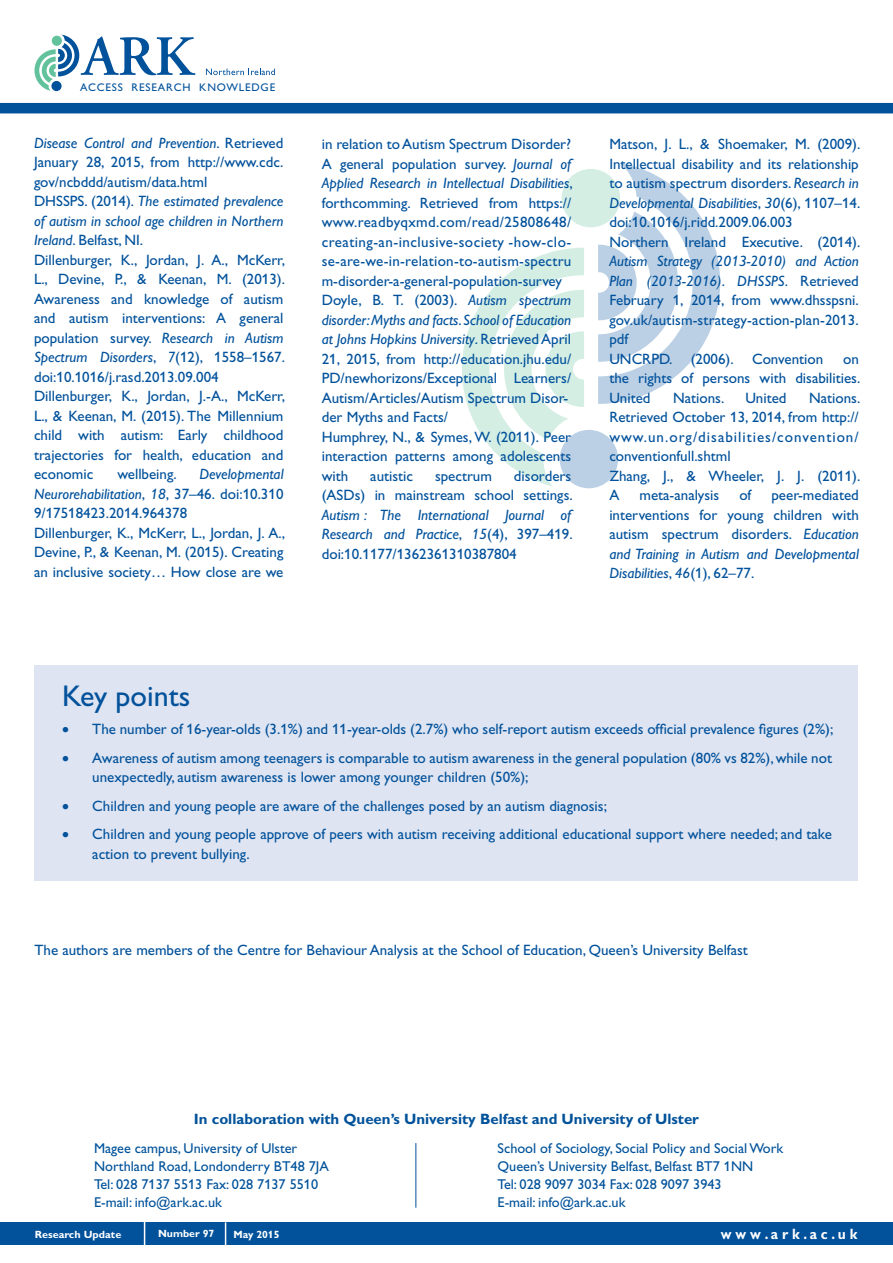
<style>
.page{position:relative;width:893px;height:1263px;background:#fff}
.page>*{position:absolute;margin:0;border:0;box-sizing:border-box;transform-origin:0 0}
.t1{font:30px "Gill Alt One";color:#01519b}
.Normal__Web{font:15px/19.5px "Gill Alt One";color:#01519b;text-align:justify}
.List_Paragraph{font:15px/19.5px "Gill Alt One";color:#01519b}
.Normal__Web-2{font:italic 15px/19.5px "Gill Alt One";color:#01519b;text-align:justify}
.Heading_4{font:700 15px "Gill Alt One";color:#01529a}
.t2{font:700 15px "Gill Alt One";color:#fff;scale:.92 1}
.t3{font:14.25px "Gill Alt One";color:#01529a}
.t4{font:11.1px "Gill Sans";letter-spacing:.075em;color:#01519b}
.t5{font:700 10.5px "Gill Alt One";color:#fff}
.s1{font-style:italic}
.s2{font-style:normal}
</style>
<div class="page">
<svg style="left:462px;top:247px;width:122px;height:241px"></svg>
<svg style="left:598px;top:163px;width:123px;height:241px"></svg>
<div style="left:562px;top:169px;width:58px;height:58px;background:#d4eee4;border-radius:50%"></div>
<div style="left:560px;top:430px;width:58px;height:58px;background:#bbd0e4;border-radius:50%"></div>
<div style="left:0;top:1222px;width:893px;height:23px;background:#01519b"></div>
<svg style="left:144px;top:1222px;width:1px;height:23px"></svg>
<svg style="left:225px;top:1222px;width:1px;height:23px"></svg>
<div style="left:0;top:103px;width:893px;height:10px;background:#01519b"></div>
<svg style="left:206px;top:69px;width:69px;height:6px"></svg>
<svg style="left:34px;top:34px;width:161px;height:58px"></svg>
<hr style="left:415px;top:1143px;width:1px;height:65px;background:#01519b">
<div style="left:34px;top:665px;width:823px;height:216px;background:#dee4f1"></div>
<p class="t4" style="left:80px;top:81px;width:196px">ACCESS RESEARCH KNOWLEDGE</p>
<p class="Normal__Web" style="left:34px;top:133px;width:251px"><span class="s1">Disease Control and Prevention</span>. Retrieved January 28, 2015, from http://www.cdc. gov/ncbddd/autism/data.html</p>
<p class="Normal__Web-2" style="left:34px;top:191px;width:251px"><span class="s2">DHSSPS. (2014).</span> The estimated prevalence of autism in school age children in Northern Ireland<span class="s2">. Belfast, NI.</span></p>
<p class="Normal__Web" style="left:34px;top:250px;width:252px">Dillenburger, K., Jordan, J. A., McKerr, L., Devine, P., &amp; Keenan, M. (2013).<br>Awareness and knowledge of autism and autism interventions: A general population survey. <span class="s1">Research in Autism Spectrum Disorders</span>, <span class="s1">7</span>(12), 1558–1567. doi:10.1016/j.rasd.2013.09.004</p>
<p class="Normal__Web" style="left:34px;top:386px;width:252px">Dillenburger, K., Jordan, J.-A., McKerr, L., &amp; Keenan, M. (2015). The Millennium child with autism: Early childhood trajectories for health, education and economic</p>
<p class="Normal__Web" style="left:34px;top:464px;width:251px;text-indent:165px"><span class="s1">Developmental Neurorehabilitation</span>, <span class="s1">18</span>, 37–46. doi:10.310<br>9/17518423.2014.964378</p>
<p class="Normal__Web" style="left:34px;top:523px;width:252px">Dillenburger, K., McKerr, L., Jordan, J. A., Devine, P., &amp; Keenan, M. (2015). Creating an inclusive society… How close are we</p>
<p class="Normal__Web" style="left:117px;top:464px;width:61px">wellbeing.</p>
<p class="Normal__Web" style="left:322px;top:134px;width:252px">in relation to Autism Spectrum Disorder?<br>A general population survey. <span class="s1">Journal of Applied Research in Intellectual Disabilities</span>, forthcomming. Retrieved from https:// www.readbyqxmd.com/read/25808648/ creating-an-inclusive-society -how-clo&shy;se-are-we-in-relation-to-autism-spectru m-disorder-a-general-population-survey</p>
<p class="Normal__Web" style="left:322px;top:290px;width:251px">Doyle, B. T. (2003). <span class="s1">Autism spectrum disorder: Myths and facts</span>. <span class="s1">School of Education at Johns Hopkins University</span>. Retrieved April 21, 2015, from http://education.jhu.edu/ PD/newhorizons/Exceptional Learners/ Autism/Articles/Autism Spectrum Disor-</p>
<p class="Normal__Web" style="left:322px;top:407px;width:128px">der Myths and Facts/</p>
<p class="Normal__Web" style="left:322px;top:427px;width:251px">Humphrey, N., &amp; Symes, W. (2011). Peer interaction patterns among adolescents with</p>
<p class="Normal__Web" style="left:322px;top:466px;width:252px;text-indent:192px">disorders (ASDs) in mainstream school settings.<br><span class="s1">Autism : The International Journal of Research and Practice</span>, <span class="s1">15</span>(4), 397–419. doi:10.1177/1362361310387804</p>
<p class="Normal__Web" style="left:370px;top:466px;width:44px">autistic</p>
<p class="Normal__Web" style="left:435px;top:466px;width:59px">spectrum</p>
<p class="Normal__Web" style="left:609px;top:134px;width:252px">Matson, J. L., &amp; Shoemaker, M. (2009).<br>Intellectual disability and its relationship to autism spectrum disorders. <span class="s1">Research in Developmental Disabilities</span>, <span class="s1">30</span>(6), 1107–14. doi:10.1016/j.ridd.2009.06.003</p>
<p class="Normal__Web" style="left:609px;top:232px;width:252px">Northern Ireland Executive. (2014).<br><span class="s1">Autism Strategy (2013-2010) and Action Plan (2013-2016)</span>. <span class="s1">DHSSPS</span>. Retrieved February 1, 2014, from www.dhsspsni. gov.uk/autism-strategy-action-plan-2013. pdf</p>
<p class="Normal__Web" style="left:609px;top:349px;width:215px">UNCRPD. (2006). Convention</p>
<p class="Normal__Web" style="left:609px;top:349px;width:252px;text-indent:234px">on the rights of persons with disabilities.<br>United</p>
<p class="Normal__Web" style="left:609px;top:388px;width:252px;text-indent:200px">Nations.<br>Retrieved October 13, 2014, from http:// www.un.org/disabilities/convention/ conventionfull.shtml</p>
<p class="Normal__Web" style="left:609px;top:466px;width:252px">Zhang, J., &amp; Wheeler, J. J. (2011).<br>A</p>
<p class="Normal__Web" style="left:673px;top:388px;width:53px">Nations.</p>
<p class="Normal__Web" style="left:745px;top:388px;width:43px">United</p>
<p class="Normal__Web" style="left:639px;top:485px;width:81px">meta-analysis</p>
<p class="Normal__Web" style="left:739px;top:485px;width:14px">of</p>
<p class="Normal__Web" style="left:609px;top:485px;width:251px;text-indent:162px">peer-mediated interventions for young children with autism spectrum disorders. <span class="s1">Education and Training in Autism and Developmental Disabilities</span>, <span class="s1">46</span>(1), 62–77.</p>
<p class="t1" style="left:62px;top:678px;width:129px">Key points</p>
<p class="Normal__Web" style="left:62px;top:719px;width:773px">• The number of 16-year-olds (3.1%) and 11-year-olds (2.7%) who self-report autism exceeds official prevalence figures (2%);</p>
<p class="List_Paragraph" style="left:92px;top:748px;width:741px;text-indent:-30px">• Awareness of autism among teenagers is comparable to autism awareness in the general population (80% vs 82%), while not unexpectedly, autism awareness is lower among younger children (50%);</p>
<p class="List_Paragraph" style="left:62px;top:796px;width:546px">• Children and young people are aware of the challenges posed by an autism diagnosis;</p>
<p class="List_Paragraph" style="left:92px;top:824px;width:741px;text-indent:-30px">• Children and young people approve of peers with autism receiving additional educational support where needed; and take action to prevent bullying.</p>
<p class="Normal__Web" style="left:34px;top:940px;width:715px">The authors are members of the Centre for Behaviour Analysis at the School of Education, Queen’s University Belfast</p>
<p class="Heading_4" style="left:194px;top:1110px;width:507px">In collaboration with Queen’s University Belfast and University of Ulster</p>
<p class="t3" style="left:94px;top:1140px;width:205px">Magee campus, University of Ulster</p>
<p class="t3" style="left:498px;top:1140px;width:287px">School of Sociology, Social Policy and Social Work</p>
<p class="t3" style="left:94px;top:1158px;width:236px">Northland Road, Londonderry BT48 7JA</p>
<p class="t3" style="left:498px;top:1158px;width:257px">Queen’s University Belfast, Belfast BT7 1NN</p>
<p class="t3" style="left:94px;top:1176px;width:226px">Tel: 028 7137 5513 Fax: 028 7137 5510</p>
<p class="t3" style="left:498px;top:1176px;width:226px">Tel: 028 9097 3034 Fax: 028 9097 3943</p>
<p class="t3" style="left:94px;top:1194px;width:129px">E-mail: info@ark.ac.uk</p>
<p class="t3" style="left:498px;top:1194px;width:129px">E-mail: info@ark.ac.uk</p>
<p class="t5" style="left:35px;top:1228px;width:88px">Research Update</p>
<p class="t5" style="left:158px;top:1227px;width:58px">Number 97</p>
<p class="t5" style="left:234px;top:1228px;width:47px">May 2015</p>
<p class="t2" style="left:721px;top:1225px;width:150px">w w w . a r k . a c . u k</p>
</div>
